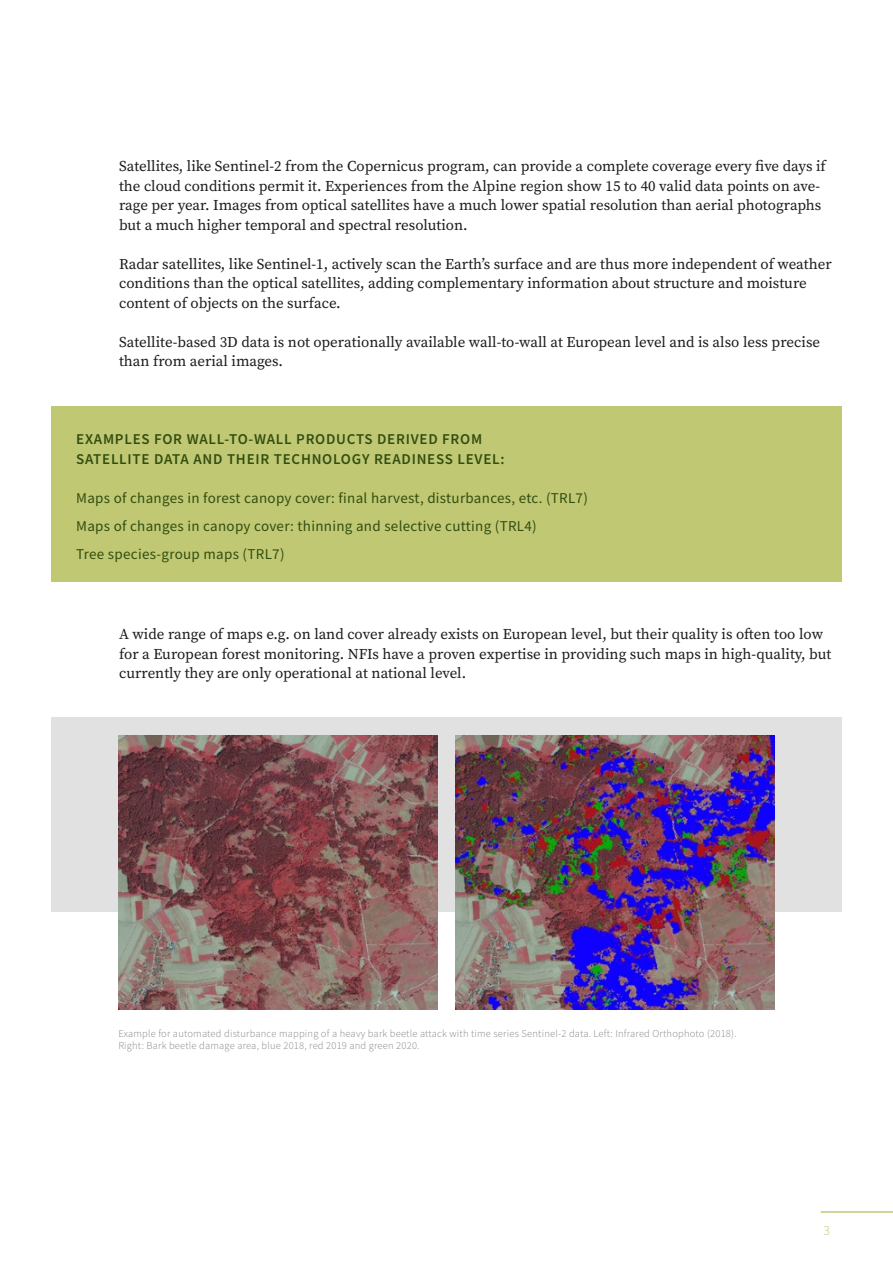
<style>
.page{position:relative;width:893px;height:1263px;background:#fff}
.page>*{position:absolute;margin:0;border:0;box-sizing:border-box;transform-origin:0 0}
.t1{font:15px/19.5px "Source Serif Variable";color:#1b1b1a}
.t2{font:15px/28px "Source Sans Pro";letter-spacing:.02em;color:#324e0f}
.t3{font:600 15px/19.5px "Source Sans Pro";letter-spacing:.05em;color:#324e0f}
.t4{font:300 13.5px "Source Sans Pro";color:#c0c874}
.t5{font:300 10.5px/12px "Source Sans Pro";letter-spacing:.02em;color:#878787}
</style>
<div class="page">
<hr style="left:821px;top:1211px;width:72px;height:1px;background:#c0c874">
<div style="left:51px;top:407px;width:791px;height:175px;background:#c0c874"></div>
<div style="left:51px;top:717px;width:791px;height:195px;background:#e1e1e2"></div>
<img style="left:118px;top:735px;width:320px;height:274px">
<img style="left:455px;top:735px;width:320px;height:275px">
<p class="t1" style="left:119px;top:156px;width:708px">Satellites, like Sentinel-2 from the Copernicus program, can provide a complete coverage every five days if the cloud conditions permit it. Experiences from the Alpine region show 15 to 40 valid data points on ave&shy;rage per year. Images from optical satellites have a much lower spatial resolution than aerial photographs but a much higher temporal and spectral resolution.</p>
<p class="t1" style="left:119px;top:254px;width:714px">Radar satellites, like Sentinel-1, actively scan the Earth’s surface and are thus more independent of weather conditions than the optical satellites, adding complementary information about structure and moisture content of objects on the surface.</p>
<p class="t1" style="left:119px;top:332px;width:703px">Satellite-based 3D data is not operationally available wall-to-wall at European level and is also less precise than from aerial images.</p>
<p class="t3" style="left:76px;top:429px;width:430px">EXAMPLES FOR WALL-TO-WALL PRODUCTS DERIVED FROM<br>SATELLITE DATA AND THEIR TECHNOLOGY READINESS LEVEL:</p>
<p class="t2" style="left:76px;top:483px;width:513px">Maps of changes in forest canopy cover: final harvest, disturbances, etc. (TRL7)<br>Maps of changes in canopy cover: thinning and selective cutting (TRL4)<br>Tree species-group maps (TRL7)</p>
<p class="t1" style="left:119px;top:624px;width:714px">A wide range of maps e.g. on land cover already exists on European level, but their quality is often too low for a European forest monitoring. NFIs have a proven expertise in providing such maps in high-quality, but currently they are only operational at national level.</p>
<p class="t5" style="left:118px;top:1027px;width:620px">Example for automated disturbance mapping of a heavy bark beetle attack with time series Sentinel-2 data. Left: Infrared Orthophoto (2018).<br>Right: Bark beetle damage area, blue 2018, red 2019 and green 2020.</p>
<p class="t4" style="left:823px;top:1222px;width:8px">3</p>
</div>
